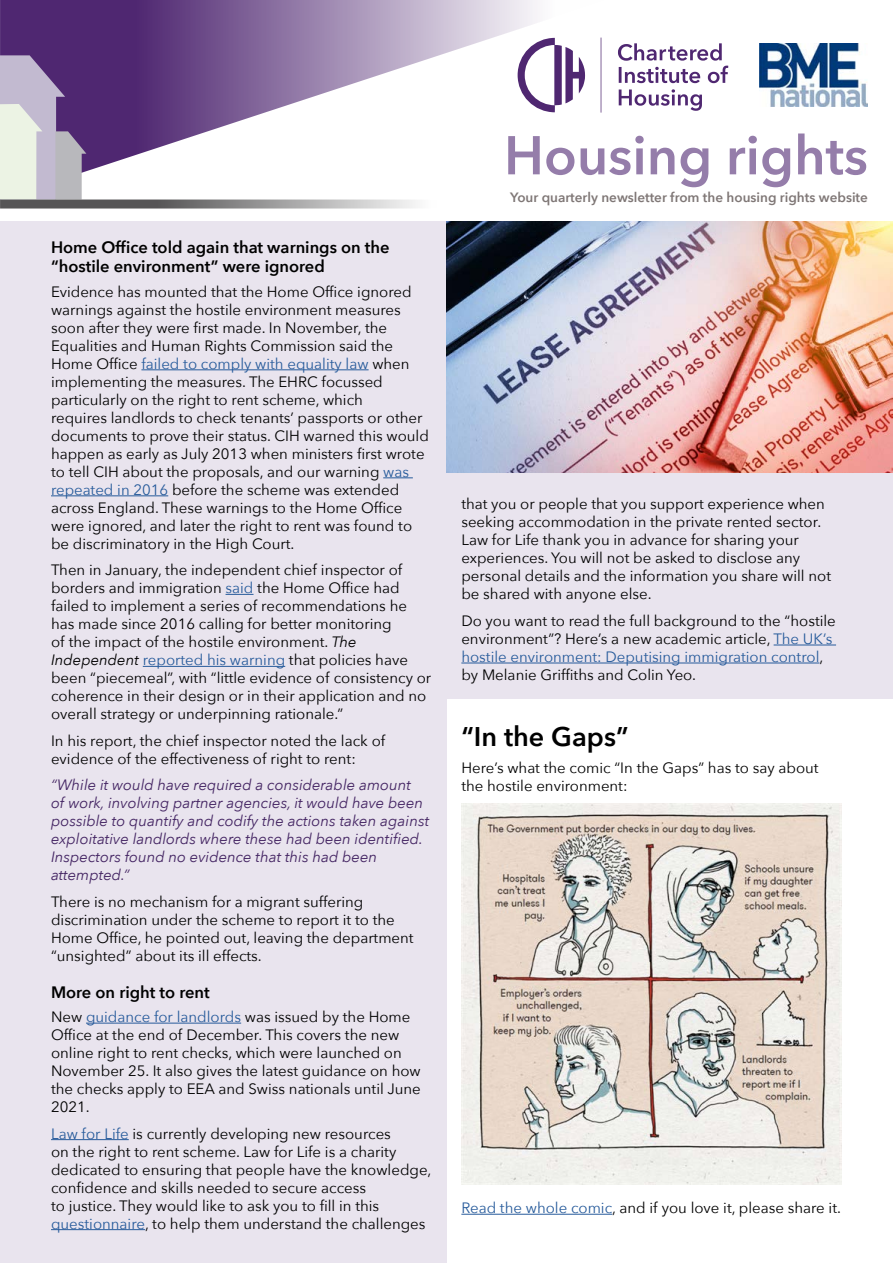
<style>
.page{position:relative;width:893px;height:1263px;background:#fff}
.page>*{position:absolute;margin:0;border:0;box-sizing:border-box;transform-origin:0 0}
.t1{font:600 54px "Avenir Next";color:#957daa}
.t2{font:600 27px "Avenir Next";color:#000}
.t3{font:600 16.5px/19.8px "Avenir Next";color:#000}
.t4{font:15px/18px "Avenir Next";color:#000}
.t5{font:italic 15px/18px "Avenir Next";color:#442563}
.t6{font:600 13.5px "Avenir Next";color:#7f7776}
.s1{color:#275b9b}
.s2{font-style:italic}
</style>
<div class="page">
<div style="left:0;top:222px;width:446px;height:1041px;background:#e9e4ee"></div>
<div style="left:446px;top:222px;width:447px;height:476px;background:#e9e4ee"></div>
<svg style="left:0;top:0;width:602px;height:200px"></svg>
<svg style="left:619px;top:89px;width:83px;height:22px"></svg>
<svg style="left:618px;top:43px;width:110px;height:40px"></svg>
<svg style="left:518px;top:38px;width:67px;height:74px"></svg>
<svg style="left:601px;top:38px;width:1px;height:75px"></svg>
<img style="left:759px;top:44px;width:109px;height:62px">
<svg style="left:0;top:55px;width:86px;height:145px;background:#b0a6bc"></svg>
<svg style="left:0;top:200px;width:416px;height:9px;background:#8d8c8d"></svg>
<hr style="left:141px;top:369px;width:228px;height:1px;background:#275b9b">
<hr style="left:383px;top:477px;width:30px;height:1px;background:#275b9b">
<hr style="left:51px;top:495px;width:117px;height:1px;background:#275b9b">
<svg style="left:226px;top:594px;width:28px;height:1px"></svg>
<hr style="left:143px;top:666px;width:142px;height:1px;background:#275b9b">
<hr style="left:86px;top:1023px;width:155px;height:1px;background:#275b9b">
<hr style="left:51px;top:1139px;width:78px;height:1px;background:#275b9b">
<hr style="left:51px;top:1229px;width:94px;height:1px;background:#275b9b">
<hr style="left:774px;top:645px;width:62px;height:1px;background:#275b9b">
<hr style="left:461px;top:663px;width:358px;height:1px;background:#275b9b">
<img style="left:461px;top:803px;width:381px;height:381px">
<hr style="left:461px;top:1214px;width:151px;height:1px;background:#275b9b">
<img style="left:446px;top:222px;width:447px;height:250px">
<p class="t3" style="left:51px;top:236px;width:340px">Home Office told again that warnings on the “hostile environment” were ignored</p>
<p class="t4" style="left:51px;top:282px;width:379px">Evidence has mounted that the Home Office ignored warnings against the hostile environment measures soon after they were first made. In November, the Equalities and Human Rights Commission said the Home Office <span class="s1">failed to comply with equality law</span> when implementing the measures. The EHRC focussed particularly on the right to rent scheme, which<br>requires landlords to check tenants’ passports or other documents to prove their status. CIH warned this would happen as early as July 2013 when ministers first wrote to tell CIH about the proposals, and our warning <span class="s1">was repeated in 2016</span> before the scheme was extended across England. These warnings to the Home Office were ignored, and later the right to rent was found to be discriminatory in the High Court.</p>
<p class="t4" style="left:51px;top:560px;width:382px">Then in January, the independent chief inspector of borders and immigration <span class="s1">said</span> the Home Office had failed to implement a series of recommendations he has made since 2016 calling for better monitoring<br>of the impact of the hostile environment. <span class="s2">The Independent</span> <span class="s1">reported his warning</span> that policies have been “piecemeal”, with “little evidence of consistency or coherence in their design or in their application and no overall strategy or underpinning rationale.”</p>
<p class="t4" style="left:51px;top:731px;width:336px">In his report, the chief inspector noted the lack of evidence of the effectiveness of right to rent:</p>
<p class="t5" style="left:51px;top:775px;width:380px">“While it would have required a considerable amount<br>of work, involving partner agencies, it would have been possible to quantify and codify the actions taken against exploitative landlords where these had been identified.<br>Inspectors found no evidence that this had been attempted.”</p>
<p class="t4" style="left:51px;top:892px;width:364px">There is no mechanism for a migrant suffering discrimination under the scheme to report it to the Home Office, he pointed out, leaving the department “unsighted” about its ill effects.</p>
<p class="t3" style="left:51px;top:981px;width:160px">More on right to rent</p>
<p class="t4" style="left:51px;top:1007px;width:371px">New <span class="s1">guidance for landlords</span> was issued by the Home Office at the end of December. This covers the new online right to rent checks, which were launched on November 25. It also gives the latest guidance on how the checks apply to EEA and Swiss nationals until June 2021.</p>
<p class="t4" style="left:51px;top:1124px;width:382px"><span class="s1">Law for Life</span> is currently developing new resources<br>on the right to rent scheme. Law for Life is a charity dedicated to ensuring that people have the knowledge, confidence and skills needed to secure access<br>to justice. They would like to ask you to fill in this <span class="s1">questionnaire</span>, to help them understand the challenges</p>
<h1 class="t1" style="left:504px;top:109px;width:365px">Housing rights</h1>
<p class="t6" style="left:510px;top:186px;width:359px">Your quarterly newsletter from the housing rights website</p>
<p class="t4" style="left:461px;top:494px;width:371px">that you or people that you support experience when seeking accommodation in the private rented sector.<br>Law for Life thank you in advance for sharing your experiences. You will not be asked to disclose any personal details and the information you share will not be shared with anyone else.</p>
<p class="t4" style="left:461px;top:611px;width:376px">Do you want to read the full background to the “hostile environment”? Here’s a new academic article, <span class="s1">The UK’s hostile environment: Deputising immigration control</span>, by Melanie Griffiths and Colin Yeo.</p>
<h2 class="t2" style="left:461px;top:713px;width:169px">“In the Gaps”</h2>
<p class="t4" style="left:461px;top:758px;width:359px">Here’s what the comic “In the Gaps” has to say about the hostile environment:</p>
<p class="t4" style="left:461px;top:1198px;width:381px"><span class="s1">Read the whole comic</span>, and if you love it, please share it.</p>
</div>
